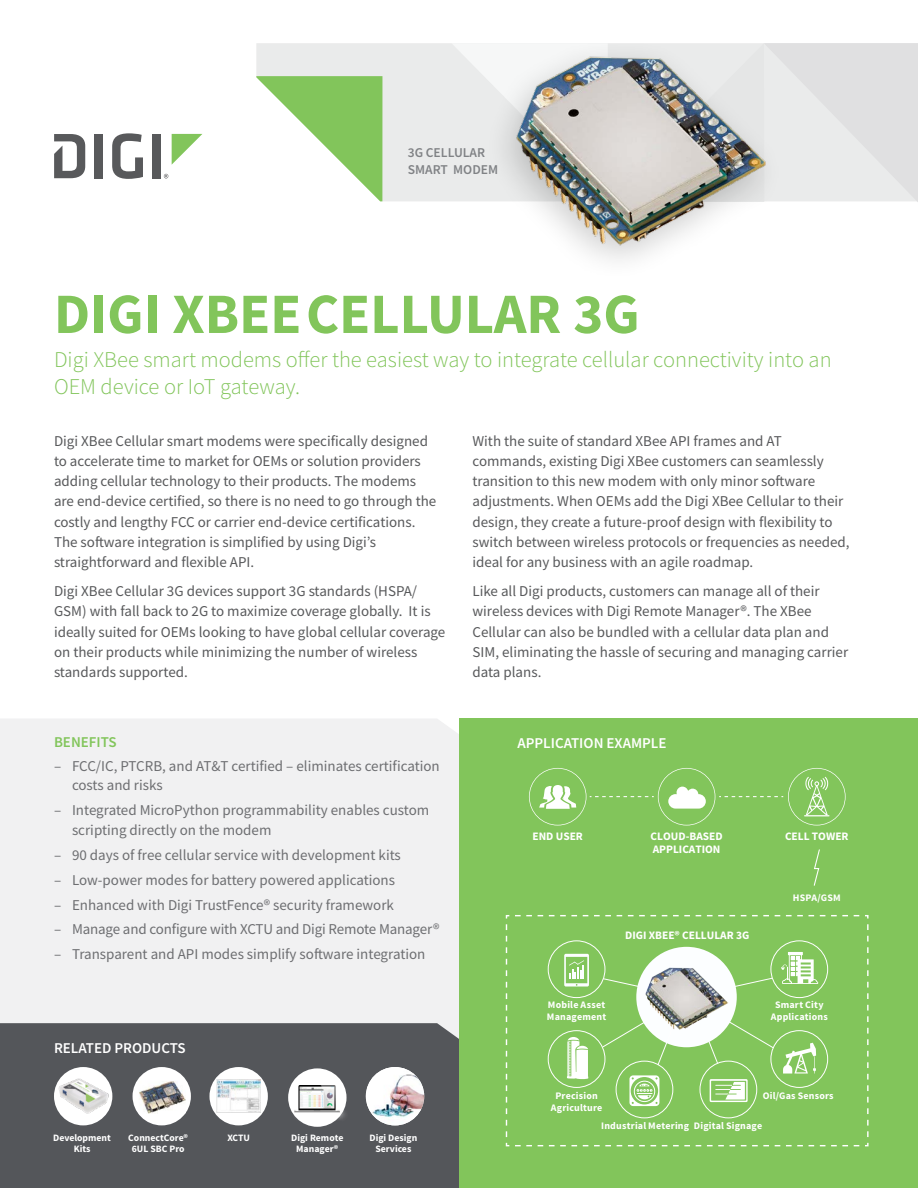
<style>
.page{position:relative;width:918px;height:1188px;background:#fff}
.page>*{position:absolute;margin:0;border:0;box-sizing:border-box;transform-origin:0 0}
.t1{font:700 57px "Source Sans Pro";color:#82c55b}
.Product_Description{font:300 22.5px/27px "Source Sans Pro";color:#82c55b}
.Body_Copy{font:15px/20.2px "Source Sans Pro";color:#58595b}
.Bullets{font:15px/19.5px "Source Sans Pro";color:#6d6e71}
.t2{font:600 15px "Source Sans Pro";color:#fff}
.t3{font:600 15px "Source Sans Pro";color:#82c55b}
.t4{font:600 13.5px/16.5px "Source Sans Pro";color:#808285}
.t5{font:700 11.4px/12.9px "Source Sans Pro";color:#fff}
.t6{font:700 10.05px/11.4px "Source Sans Pro";letter-spacing:.02em;color:#fff;text-align:center}
.t7{font:700 9.75px/10.5px "Source Sans Pro";color:#fff;text-align:center}
</style>
<div class="page">
<div style="left:95px;top:134px;width:8px;height:44px;background:#58595b"></div>
<svg style="left:112px;top:133px;width:31px;height:46px"></svg>
<div style="left:152px;top:134px;width:9px;height:44px;background:#58595b"></div>
<svg style="left:172px;top:134px;width:30px;height:30px"></svg>
<svg style="left:54px;top:134px;width:31px;height:44px"></svg>
<svg style="left:164px;top:174px;width:4px;height:4px"></svg>
<div style="left:459px;top:718px;width:459px;height:470px;background:#82c55b"></div>
<div style="left:0;top:719px;width:459px;height:304px;background:#f1f1f2"></div>
<div style="left:0;top:1023px;width:459px;height:165px;background:#54565a"></div>
<div style="left:256px;top:43px;width:195px;height:158px;background:#eaebeb"></div>
<svg style="left:256px;top:76px;width:126px;height:125px"></svg>
<svg style="left:451px;top:43px;width:467px;height:159px;background:#e5e6e6"></svg>
<div style="left:288px;top:1068px;width:59px;height:59px;background:#fff;border-radius:50%"></div>
<div style="left:54px;top:1067px;width:58px;height:58px;background:#fff;border-radius:50%"></div>
<img style="left:56px;top:1078px;width:55px;height:37px">
<svg style="left:292px;top:1083px;width:56px;height:39px"></svg>
<img style="left:295px;top:1085px;width:45px;height:28px">
<div style="left:209px;top:1067px;width:59px;height:58px;background:#fff;border-radius:50%"></div>
<img style="left:217px;top:1080px;width:44px;height:33px">
<svg style="left:813px;top:849px;width:7px;height:37px"></svg>
<svg style="left:505px;top:915px;width:364px;height:232px"></svg>
<svg style="left:529px;top:768px;width:317px;height:57px"></svg>
<div style="left:133px;top:1067px;width:58px;height:58px;background:#fff;border-radius:50%"></div>
<img style="left:139px;top:1081px;width:47px;height:33px">
<img style="left:366px;top:1067px;width:58px;height:58px;border-radius:29px">
<div style="left:483px;top:38px;width:305px;height:245px;background:#000;opacity:.2"></div>
<img style="left:514px;top:54px;width:255px;height:194px">
<p class="t4" style="left:408px;top:144px;width:92px">3G CELLULAR<br>SMART MODEM</p>
<p class="t1" style="left:54px;top:277px;width:587px">DIGI XBEECELLULAR 3G</p>
<p class="Product_Description" style="left:54px;top:346px;width:779px">Digi XBee smart modems offer the easiest way to integrate cellular connectivity into an<br>OEM device or IoT gateway.</p>
<p class="Body_Copy" style="left:54px;top:430px;width:384px">Digi XBee Cellular smart modems were specifically designed to accelerate time to market for OEMs or solution providers adding cellular technology to their products. The modems are end-device certified, so there is no need to go through the costly and lengthy FCC or carrier end-device certifications.<br>The software integration is simplified by using Digi’s straightforward and flexible API.</p>
<p class="Body_Copy" style="left:54px;top:581px;width:393px">Digi XBee Cellular 3G devices support 3G standards (HSPA/ GSM) with fall back to 2G to maximize coverage globally. It is ideally suited for OEMs looking to have global cellular coverage on their products while minimizing the number of wireless standards supported.</p>
<p class="t3" style="left:54px;top:732px;width:64px">BENEFITS</p>
<p class="Bullets" style="left:72px;top:756px;width:369px;text-indent:-18px">– FCC/IC, PTCRB, and AT&amp;T certified – eliminates certification costs and risks</p>
<p class="Bullets" style="left:72px;top:801px;width:359px;text-indent:-18px">– Integrated MicroPython programmability enables custom scripting directly on the modem</p>
<p class="Bullets" style="left:54px;top:845px;width:348px">– 90 days of free cellular service with development kits</p>
<p class="Bullets" style="left:54px;top:870px;width:343px">– Low-power modes for battery powered applications</p>
<p class="Bullets" style="left:54px;top:895px;width:342px">– Enhanced with Digi TrustFence® security framework</p>
<p class="Bullets" style="left:54px;top:920px;width:387px">– Manage and configure with XCTU and Digi Remote Manager®</p>
<p class="Bullets" style="left:54px;top:945px;width:373px">– Transparent and API modes simplify software integration</p>
<p class="t2" style="left:54px;top:1038px;width:133px">RELATED PRODUCTS</p>
<p class="t7" style="left:53px;top:1133px;width:59px">Development</p>
<p class="t7" style="left:74px;top:1144px;width:18px">Kits</p>
<p class="t7" style="left:291px;top:1133px;width:54px">Digi Remote<br>Manager®</p>
<p class="t7" style="left:128px;top:1133px;width:61px">ConnectCore®<br>6UL SBC Pro</p>
<p class="t7" style="left:370px;top:1133px;width:49px">Digi Design</p>
<p class="t7" style="left:227px;top:1133px;width:24px">XCTU</p>
<p class="t7" style="left:376px;top:1144px;width:37px">Services</p>
<p class="Body_Copy" style="left:472px;top:430px;width:379px">With the suite of standard XBee API frames and AT commands, existing Digi XBee customers can seamlessly transition to this new modem with only minor software adjustments. When OEMs add the Digi XBee Cellular to their design, they create a future-proof design with flexibility to switch between wireless protocols or frequencies as needed, ideal for any business with an agile roadmap.</p>
<p class="Body_Copy" style="left:472px;top:581px;width:377px">Like all Digi products, customers can manage all of their wireless devices with Digi Remote Manager®. The XBee Cellular can also be bundled with a cellular data plan and SIM, eliminating the hassle of securing and managing carrier data plans.</p>
<p class="t2" style="left:518px;top:734px;width:151px">APPLICATION EXAMPLE</p>
<p class="t5" style="left:532px;top:830px;width:52px">END USER</p>
<p class="t5" style="left:651px;top:830px;width:74px">CLOUD-BASED<br>APPLICATION</p>
<p class="t5" style="left:625px;top:929px;width:126px">DIGI XBEE® CELLULAR 3G</p>
<p class="t5" style="left:785px;top:830px;width:65px">CELL TOWER</p>
<p class="t6" style="left:793px;top:893px;width:50px">HSPA/GSM</p>
<p class="t6" style="left:547px;top:1000px;width:61px;text-align:left">Mobile Asset<br>Management</p>
<p class="t6" style="left:771px;top:1000px;width:59px">Smart City<br>Applications</p>
<p class="t6" style="left:551px;top:1091px;width:53px">Precision<br>Agriculture</p>
<p class="t6" style="left:763px;top:1091px;width:72px">Oil/Gas Sensors</p>
<p class="t6" style="left:694px;top:1121px;width:70px">Digital Signage</p>
<p class="t6" style="left:601px;top:1121px;width:89px">Industrial Metering</p>
</div>
